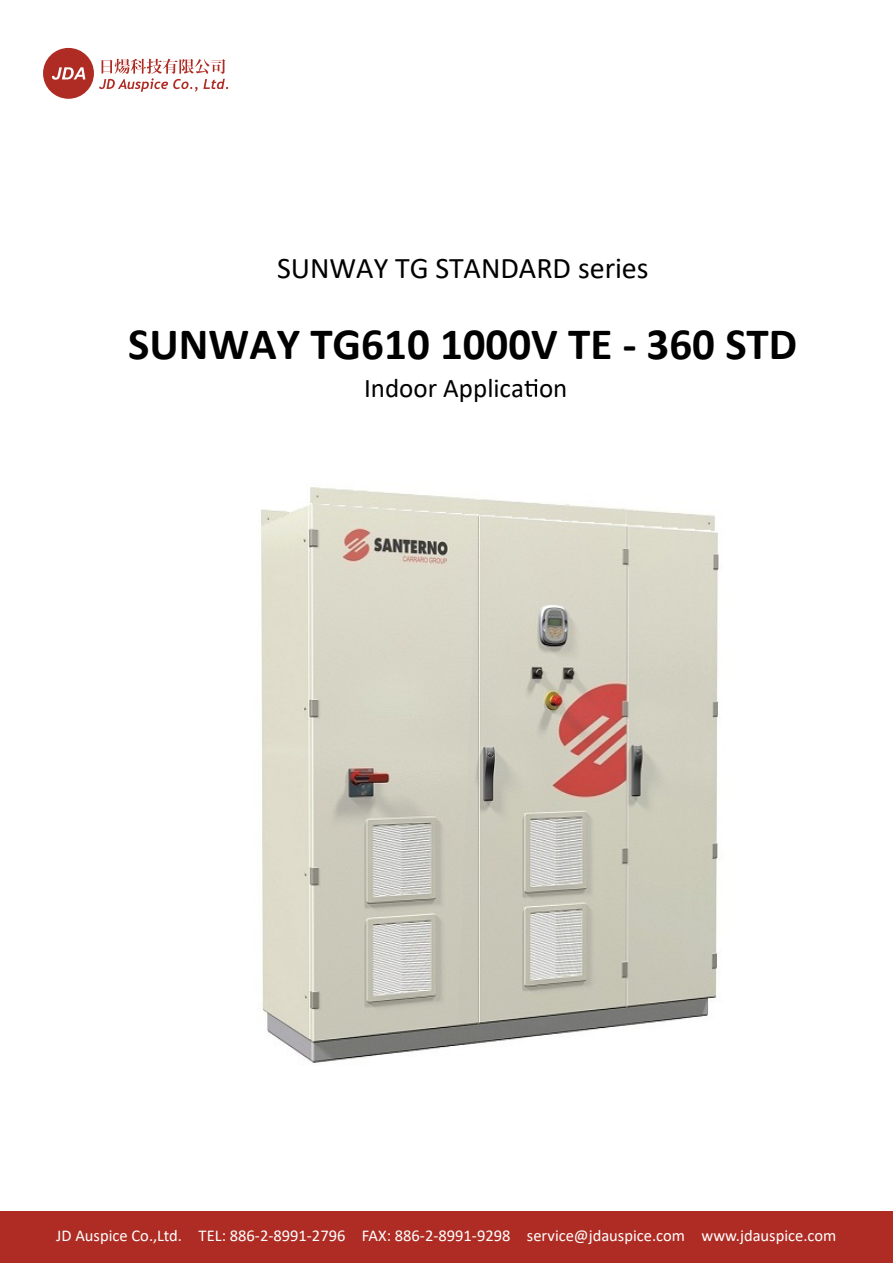
<style>
.page{position:relative;width:893px;height:1263px;background:#fff}
.page>*{position:absolute;margin:0;border:0;box-sizing:border-box;transform-origin:0 0}
.t1{font:700 45px "Calibri";color:#000}
.t2{font:30px "Calibri";color:#000}
.t3{font:27px "Calibri";color:#000}
.t4{font:16.5px "Calibri";color:#fff}
</style>
<div class="page">
<svg style="left:524px;top:379px;width:13px;height:18px"></svg>
<img style="left:260px;top:487px;width:460px;height:578px">
<div style="left:0;top:1211px;width:892px;height:52px;background:#ae2c23"></div>
<div style="left:43px;top:48px;width:51px;height:51px;background:#ae2c23;border-radius:50%"></div>
<svg style="left:99px;top:59px;width:129px;height:33px"></svg>
<svg style="left:52px;top:67px;width:33px;height:13px"></svg>
<h2 class="t2" style="left:277px;top:248px;width:373px">SUNWAY TG STANDARD series</h2>
<h1 class="t1" style="left:128px;top:312px;width:670px">SUNWAY TG610 1000V TE - 360 STD</h1>
<h3 class="t3" style="left:364px;top:369px;width:205px">Indoor Applica on</h3>
<p class="t4" style="left:56px;top:1224px;width:781px">JD Auspice Co.,Ltd. TEL: 886-2-8991-2796 FAX: 886-2-8991-9298 service@jdauspice.com www.jdauspice.com</p>
</div>
